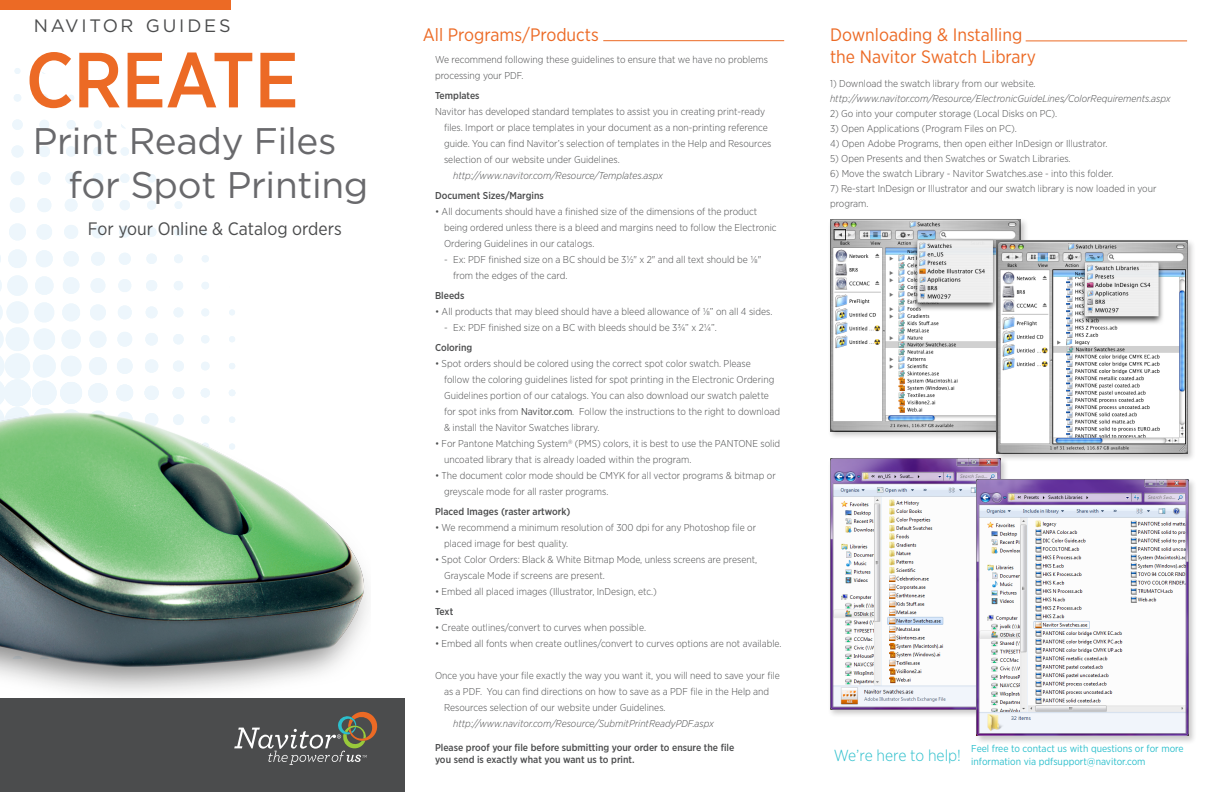
<style>
.page{position:relative;width:1224px;height:792px;background:#fff}
.page>*{position:absolute;margin:0;border:0;box-sizing:border-box;transform-origin:0 0}
.t1{font:500 78px "Gotham Narrow";letter-spacing:-.005em;color:#ec6a25}
.t2{font:37px "Gotham";letter-spacing:-.01em;color:#69696c}
.t3{font:18px "Gotham Narrow";color:#ec6a25}
.t4{font:18px "Gotham Narrow";color:#4b4c4d}
.t5{font:18px "Gotham";letter-spacing:.16em;color:#4b4c4d}
.t6{font:300 16px "Gotham Narrow";color:#2cbfcc}
.t7{font:300 10px/16px "Gotham Narrow";color:#4b4c4d}
.t8{font:italic 300 10px "Gotham Narrow";color:#4b4c4d}
.t9{font:500 10px "Gotham Narrow";color:#4b4c4d}
.t10{font:10px "Gotham Narrow";color:#2cbfcc}
.s1{font-weight:400}
</style>
<div class="page">
<svg style="left:229px;top:336px;width:6px;height:6px"></svg>
<svg style="left:201px;top:335px;width:9px;height:9px"></svg>
<svg style="left:173px;top:334px;width:11px;height:11px"></svg>
<svg style="left:145px;top:333px;width:13px;height:13px"></svg>
<svg style="left:117px;top:332px;width:15px;height:15px"></svg>
<svg style="left:229px;top:309px;width:6px;height:7px"></svg>
<svg style="left:201px;top:308px;width:8px;height:9px"></svg>
<svg style="left:173px;top:307px;width:11px;height:11px"></svg>
<svg style="left:146px;top:306px;width:12px;height:12px"></svg>
<svg style="left:118px;top:305px;width:14px;height:14px"></svg>
<svg style="left:201px;top:282px;width:8px;height:8px"></svg>
<svg style="left:174px;top:281px;width:9px;height:9px"></svg>
<svg style="left:146px;top:280px;width:11px;height:11px"></svg>
<svg style="left:118px;top:279px;width:13px;height:13px"></svg>
<svg style="left:202px;top:255px;width:7px;height:8px"></svg>
<svg style="left:174px;top:254px;width:9px;height:9px"></svg>
<svg style="left:146px;top:253px;width:11px;height:11px"></svg>
<svg style="left:119px;top:253px;width:12px;height:12px"></svg>
<svg style="left:0;top:249px;width:107px;height:105px"></svg>
<svg style="left:202px;top:229px;width:5px;height:7px"></svg>
<svg style="left:174px;top:228px;width:9px;height:8px"></svg>
<svg style="left:147px;top:227px;width:10px;height:10px"></svg>
<svg style="left:119px;top:226px;width:12px;height:12px"></svg>
<svg style="left:92px;top:225px;width:12px;height:13px"></svg>
<svg style="left:64px;top:225px;width:14px;height:14px"></svg>
<svg style="left:36px;top:224px;width:16px;height:16px"></svg>
<svg style="left:9px;top:223px;width:17px;height:18px"></svg>
<svg style="left:174px;top:201px;width:8px;height:8px"></svg>
<svg style="left:147px;top:200px;width:9px;height:10px"></svg>
<svg style="left:120px;top:200px;width:10px;height:10px"></svg>
<svg style="left:92px;top:199px;width:12px;height:12px"></svg>
<svg style="left:65px;top:199px;width:13px;height:13px"></svg>
<svg style="left:37px;top:198px;width:14px;height:14px"></svg>
<svg style="left:10px;top:197px;width:15px;height:16px"></svg>
<svg style="left:147px;top:174px;width:9px;height:9px"></svg>
<svg style="left:120px;top:173px;width:10px;height:10px"></svg>
<svg style="left:93px;top:173px;width:10px;height:11px"></svg>
<svg style="left:65px;top:172px;width:12px;height:12px"></svg>
<svg style="left:38px;top:172px;width:13px;height:13px"></svg>
<svg style="left:11px;top:171px;width:13px;height:14px"></svg>
<svg style="left:148px;top:150px;width:4px;height:5px"></svg>
<svg style="left:120px;top:147px;width:9px;height:9px"></svg>
<svg style="left:93px;top:147px;width:10px;height:9px"></svg>
<svg style="left:66px;top:146px;width:10px;height:11px"></svg>
<svg style="left:39px;top:146px;width:11px;height:11px"></svg>
<svg style="left:11px;top:145px;width:13px;height:13px"></svg>
<svg style="left:94px;top:120px;width:8px;height:9px"></svg>
<svg style="left:67px;top:120px;width:9px;height:9px"></svg>
<svg style="left:39px;top:120px;width:10px;height:10px"></svg>
<svg style="left:12px;top:119px;width:11px;height:11px"></svg>
<svg style="left:68px;top:95px;width:6px;height:6px"></svg>
<svg style="left:41px;top:94px;width:7px;height:7px"></svg>
<svg style="left:14px;top:94px;width:7px;height:8px"></svg>
<svg style="left:14px;top:68px;width:7px;height:6px"></svg>
<img style="left:0;top:354px;width:368px;height:339px">
<div style="left:0;top:698px;width:405px;height:94px;background:#4b4c4d"></div>
<svg style="left:234px;top:711px;width:144px;height:54px"></svg>
<div style="left:0;top:0;width:230px;height:9px;background:#ec6a25"></div>
<hr style="left:603px;top:40px;width:181px;height:1px;background:#ec6a25">
<hr style="left:1026px;top:40px;width:161px;height:1px;background:#ec6a25">
<div style="left:828px;top:217px;width:201px;height:223px;background:#231f20;opacity:.25"></div>
<img style="left:830px;top:219px;width:191px;height:212px">
<div style="left:828px;top:456px;width:181px;height:262px;background:#231f20;opacity:.25"></div>
<img style="left:830px;top:459px;width:170px;height:251px">
<div style="left:975px;top:477px;width:222px;height:268px;background:#231f20;opacity:.25"></div>
<img style="left:977px;top:479px;width:211px;height:257px">
<div style="left:994px;top:238px;width:202px;height:224px;background:#231f20;opacity:.25"></div>
<img style="left:996px;top:241px;width:191px;height:213px">
<p class="t5" style="left:34px;top:15px;width:199px">NAVITOR GUIDES</p>
<p class="t1" style="left:26px;top:31px;width:275px">CREATE</p>
<p class="t2" style="left:33px;top:117px;width:305px">Print Ready Files</p>
<p class="t2" style="left:69px;top:162px;width:301px">for Spot Printing</p>
<p class="t4" style="left:88px;top:217px;width:255px">For your Online &amp; Catalog orders</p>
<p class="t3" style="left:423px;top:24px;width:178px">All Programs/Products</p>
<p class="t7" style="left:435px;top:51px;width:334px">We recommend following these guidelines to ensure that we have no problems</p>
<p class="t7" style="left:435px;top:67px;width:90px">processing your PDF.</p>
<p class="t9" style="left:435px;top:89px;width:46px">Templates</p>
<p class="t7" style="left:444px;top:103px;width:329px;text-indent:-9px">Navitor has developed standard templates to assist you in creating print-ready files. Import or place templates in your document as a non-printing reference guide. You can find Navitor’s selection of templates in the Help and Resources selection of our website under Guidelines.</p>
<p class="t8" style="left:453px;top:169px;width:211px">http://www.navitor.com/Resource/Templates.aspx</p>
<p class="t9" style="left:435px;top:189px;width:110px">Document Sizes/Margins</p>
<p class="t7" style="left:444px;top:203px;width:334px;text-indent:-9px">• All documents should have a finished size of the dimensions of the product being ordered unless there is a bleed and margins need to follow the Electronic<br>Ordering Guidelines in our catalogs.</p>
<p class="t7" style="left:453px;top:251px;width:310px;text-indent:-9px">- Ex: PDF finished size on a BC should be 3½" x 2" and all text should be ⅛" from the edges of the card.</p>
<p class="t9" style="left:435px;top:289px;width:31px">Bleeds</p>
<p class="t7" style="left:435px;top:303px;width:339px">• All products that may bleed should have a bleed allowance of ⅛” on all 4 sides.</p>
<p class="t7" style="left:444px;top:319px;width:274px">- Ex: PDF finished size on a BC with bleeds should be 3¾” x 2¼”.</p>
<p class="t9" style="left:435px;top:341px;width:39px">Coloring</p>
<p class="t7" style="left:444px;top:355px;width:338px;text-indent:-9px">• Spot orders should be colored using the correct spot color swatch. Please<br>follow the coloring guidelines listed for spot printing in the Electronic Ordering Guidelines portion of our catalogs. You can also download our swatch palette for spot inks from <span class="s1">Navitor.com</span>. Follow the instructions to the right to download &amp; install the Navitor Swatches library.</p>
<p class="t7" style="left:444px;top:435px;width:338px;text-indent:-9px">• For Pantone Matching System<sup>®</sup> (PMS) colors, it is best to use the PANTONE solid uncoated library that is already loaded within the program.</p>
<p class="t7" style="left:444px;top:467px;width:333px;text-indent:-9px">• The document color mode should be CMYK for all vector programs &amp; bitmap or greyscale mode for all raster programs.</p>
<p class="t9" style="left:435px;top:505px;width:137px">Placed Images (raster artwork)</p>
<p class="t7" style="left:444px;top:519px;width:314px;text-indent:-9px">• We recommend a minimum resolution of 300 dpi for any Photoshop file or placed image for best quality.</p>
<p class="t7" style="left:444px;top:551px;width:315px;text-indent:-9px">• Spot Color Orders: Black &amp; White Bitmap Mode, unless screens are present,<br>Grayscale Mode if screens are present.</p>
<p class="t7" style="left:435px;top:583px;width:223px">• Embed all placed images (Illustrator, InDesign, etc.)</p>
<p class="t9" style="left:435px;top:605px;width:20px">Text</p>
<p class="t7" style="left:435px;top:619px;width:213px">• Create outlines/convert to curves when possible.</p>
<p class="t7" style="left:435px;top:635px;width:348px">• Embed all fonts when create outlines/convert to curves options are not available.</p>
<p class="t7" style="left:444px;top:667px;width:337px;text-indent:-9px">Once you have your file exactly the way you want it, you will need to save your file as a PDF. You can find directions on how to save as a PDF file in the Help and<br>Resources selection of our website under Guidelines.</p>
<p class="t8" style="left:453px;top:717px;width:262px">http://www.navitor.com/Resource/SubmitPrintReadyPDF.aspx</p>
<p class="t9" style="left:435px;top:741px;width:301px">Please proof your file before submitting your order to ensure the file</p>
<p class="t9" style="left:435px;top:753px;width:201px">you send is exactly what you want us to print.</p>
<p class="t3" style="left:830px;top:24px;width:194px">Downloading &amp; Installing</p>
<p class="t3" style="left:830px;top:46px;width:208px">the Navitor Swatch Library</p>
<p class="t7" style="left:830px;top:75px;width:207px">1) Download the swatch library from our website.</p>
<p class="t8" style="left:830px;top:92px;width:342px">http://www.navitor.com/Resource/ElectronicGuideLines/ColorRequirements.aspx</p>
<p class="t7" style="left:830px;top:105px;width:229px">2) Go into your computer storage (Local Disks on PC).</p>
<p class="t7" style="left:830px;top:120px;width:188px">3) Open Applications (Program Files on PC).</p>
<p class="t7" style="left:830px;top:135px;width:279px">4) Open Adobe Programs, then open either InDesign or Illustrator.</p>
<p class="t7" style="left:830px;top:150px;width:242px">5) Open Presents and then Swatches or Swatch Libraries.</p>
<p class="t7" style="left:830px;top:165px;width:285px">6) Move the swatch Library - Navitor Swatches.ase - into this folder.</p>
<p class="t7" style="left:830px;top:181px;width:328px;line-height:15px">7) Re-start InDesign or Illustrator and our swatch library is now loaded in your program.</p>
<p class="t10" style="left:971px;top:742px;width:214px">Feel free to contact us with questions or for more</p>
<p class="t6" style="left:834px;top:745px;width:129px">We’re here to help!</p>
<p class="t10" style="left:971px;top:755px;width:176px">information via pdfsupport@navitor.com</p>
</div>
